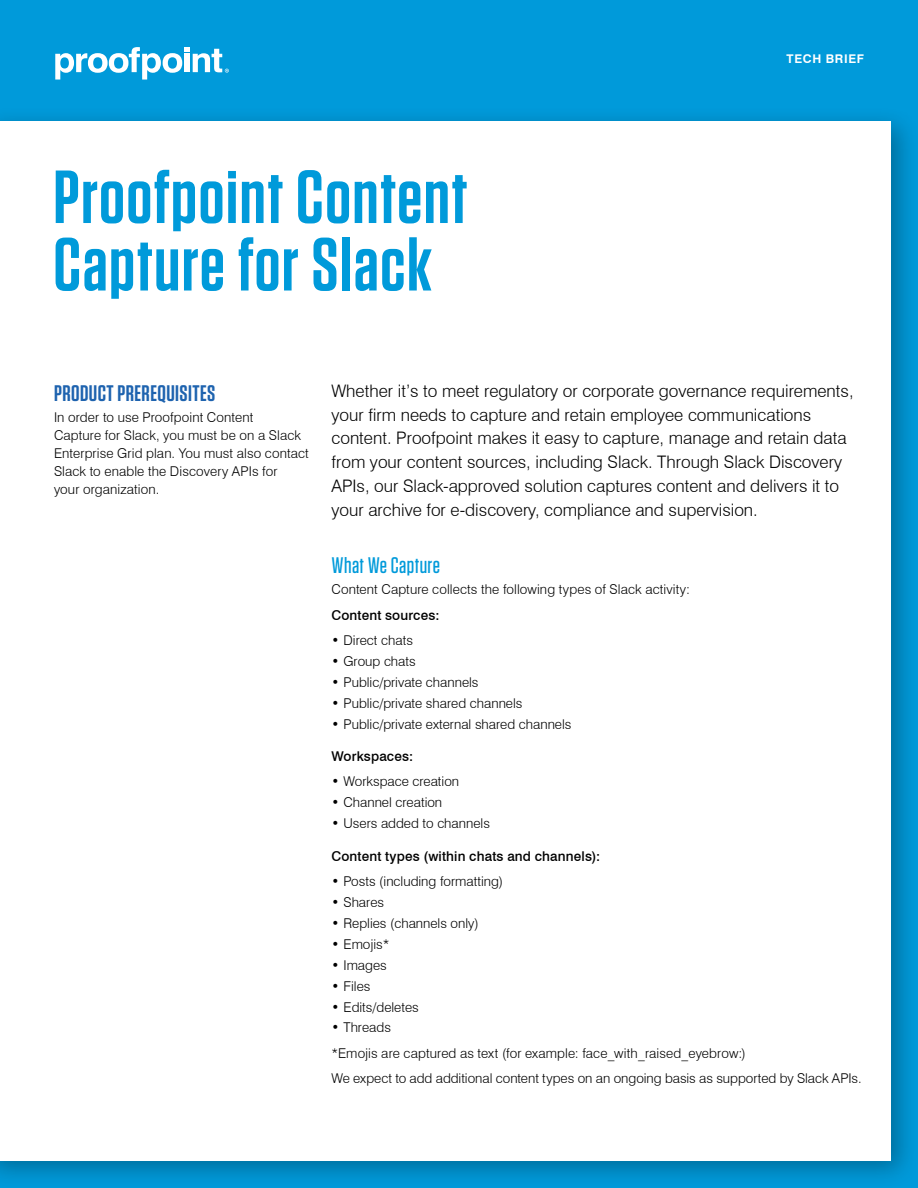
<style>
.page{position:relative;width:918px;height:1188px;background:#009ada}
.page>*{position:absolute;margin:0;border:0;box-sizing:border-box;transform-origin:0 0}
.t1{font:600 75px/67.5px "Tungsten";letter-spacing:.02em;color:#009ada}
.t2{font:600 22.5px "Tungsten";letter-spacing:.02em;color:#1e63af}
.t3{font:500 22.5px "Tungsten";letter-spacing:.02em;color:#009ada}
.t4{font:300 17.25px/24px "Swiss 721 BT";color:#000}
.t5{font:300 13.5px/18px "Swiss 721 BT";color:#000}
.t6{font:500 13.5px "Swiss 721 BT";letter-spacing:.01em;color:#000}
.t7{font:700 12px "Swiss 721 BT";letter-spacing:.05em;color:#fff}
</style>
<div class="page">
<div style="left:0;top:105px;width:918px;height:1083px;background:#000;opacity:.3"></div>
<div style="left:0;top:122px;width:891px;height:1039px;background:#fff"></div>
<svg style="left:55px;top:47px;width:174px;height:33px"></svg>
<h1 class="t1" style="left:53px;top:165px;width:416px">Proofpoint Content<br>Capture for Slack</h1>
<p class="t7" style="left:787px;top:51px;width:79px">TECH BRIEF</p>
<h2 class="t2" style="left:54px;top:382px;width:163px">PRODUCT PREREQUISITES</h2>
<p class="t5" style="left:54px;top:408px;width:256px">In order to use Proofpoint Content<br>Capture for Slack, you must be on a Slack Enterprise Grid plan. You must also contact Slack to enable the Discovery APIs for<br>your organization.</p>
<p class="t4" style="left:332px;top:378px;width:524px">Whether it’s to meet regulatory or corporate governance requirements, your firm needs to capture and retain employee communications content. Proofpoint makes it easy to capture, manage and retain data from your content sources, including Slack. Through Slack Discovery APIs, our Slack-approved solution captures content and delivers it to your archive for e-discovery, compliance and supervision.</p>
<h2 class="t3" style="left:332px;top:554px;width:110px">What We Capture</h2>
<p class="t5" style="left:332px;top:580px;width:360px">Content Capture collects the following types of Slack activity:</p>
<p class="t6" style="left:332px;top:607px;width:109px">Content sources:</p>
<p class="t5" style="left:332px;top:631px;width:83px">• Direct chats</p>
<p class="t5" style="left:332px;top:652px;width:86px">• Group chats</p>
<p class="t5" style="left:332px;top:673px;width:149px">• Public/private channels</p>
<p class="t5" style="left:332px;top:694px;width:193px">• Public/private shared channels</p>
<p class="t5" style="left:332px;top:715px;width:242px">• Public/private external shared channels</p>
<p class="t6" style="left:332px;top:748px;width:83px">Workspaces:</p>
<p class="t5" style="left:332px;top:773px;width:129px">• Workspace creation</p>
<p class="t5" style="left:332px;top:793px;width:112px">• Channel creation</p>
<p class="t5" style="left:332px;top:814px;width:160px">• Users added to channels</p>
<p class="t6" style="left:332px;top:848px;width:270px">Content types (within chats and channels):</p>
<p class="t5" style="left:332px;top:872px;width:173px">• Posts (including formatting)</p>
<p class="t5" style="left:332px;top:893px;width:54px">• Shares</p>
<p class="t5" style="left:332px;top:914px;width:149px">• Replies (channels only)</p>
<p class="t5" style="left:332px;top:935px;width:60px">• Emojis*</p>
<p class="t5" style="left:332px;top:956px;width:57px">• Images</p>
<p class="t5" style="left:332px;top:977px;width:41px">• Files</p>
<p class="t5" style="left:332px;top:998px;width:89px">• Edits/deletes</p>
<p class="t5" style="left:332px;top:1015px;width:532px;line-height:25.5px">• Threads<br>*Emojis are captured as text (for example: face_with_raised_eyebrow:)<br>We expect to add additional content types on an ongoing basis as supported by Slack APIs.</p>
</div>
